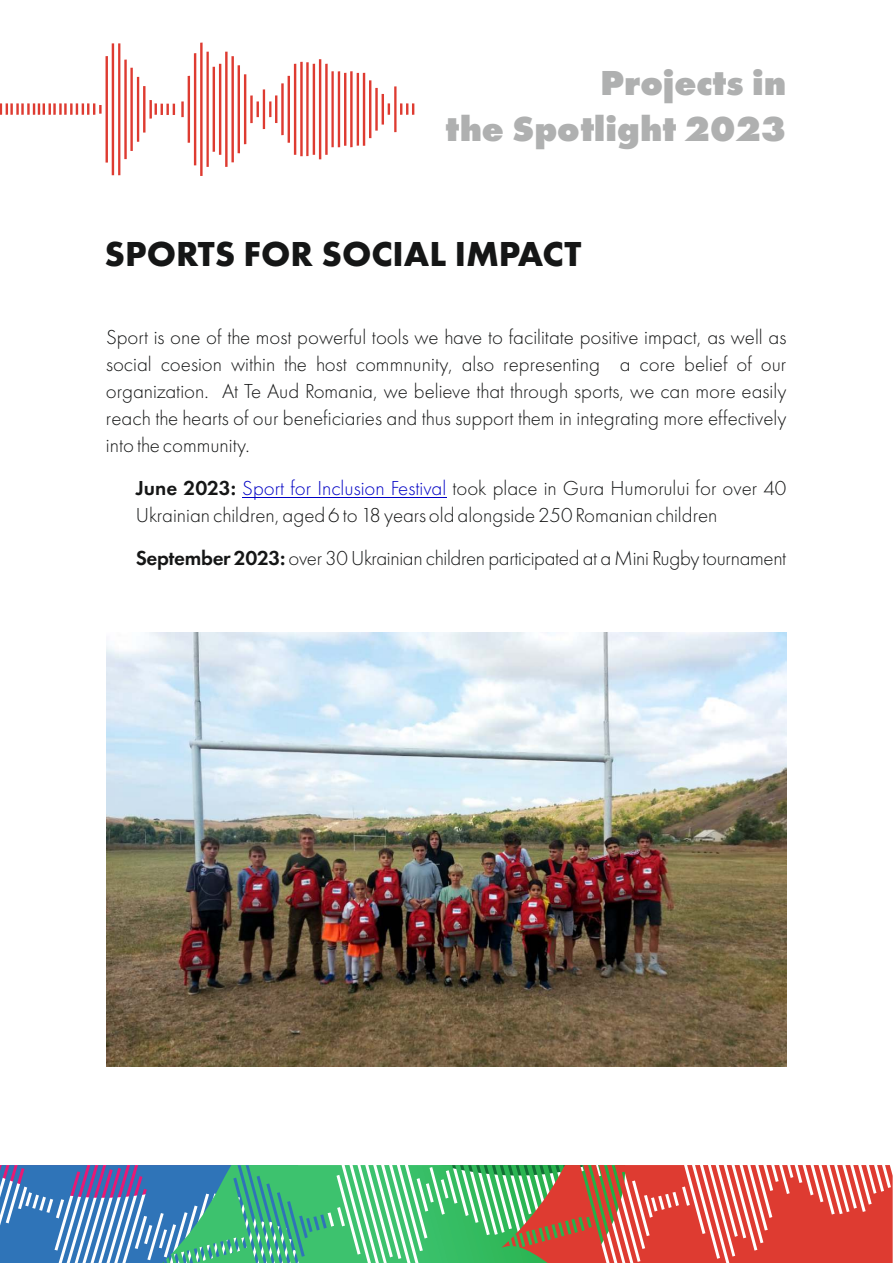
<style>
.page{position:relative;width:893px;height:1263px;background:#fff}
.page>*{position:absolute;margin:0;border:0;box-sizing:border-box;transform-origin:0 0}
.t1{font:800 36px/46.2px "Futura PT";color:#afb0b0;text-align:right}
.t2{font:700 36px "Futura PT";color:#151616}
.t3{font:300 21px/26.8px "Futura PT";color:#151616;text-align:justify}
.s1{font-weight:600}
.s2{color:#0000c4}
</style>
<div class="page">
<hr style="left:242px;top:497px;width:204px;height:1px;background:#0000c4">
<svg style="left:0;top:1165px;width:893px;height:98px;background:#8d8d7d"></svg>
<hr style="left:112px;top:43px;width:2px;height:132px;background:#de3b31">
<hr style="left:118px;top:43px;width:2px;height:132px;background:#de3b31">
<hr style="left:106px;top:56px;width:2px;height:107px;background:#de3b31">
<hr style="left:200px;top:43px;width:3px;height:133px;background:#de3b31">
<hr style="left:124px;top:60px;width:3px;height:99px;background:#de3b31">
<hr style="left:225px;top:52px;width:3px;height:115px;background:#de3b31">
<hr style="left:206px;top:52px;width:3px;height:115px;background:#de3b31">
<hr style="left:194px;top:53px;width:2px;height:112px;background:#de3b31">
<hr style="left:130px;top:68px;width:3px;height:83px;background:#de3b31">
<hr style="left:231px;top:56px;width:3px;height:106px;background:#de3b31">
<hr style="left:319px;top:59px;width:2px;height:100px;background:#de3b31">
<hr style="left:300px;top:62px;width:3px;height:94px;background:#de3b31">
<hr style="left:306px;top:62px;width:3px;height:94px;background:#de3b31">
<hr style="left:219px;top:64px;width:2px;height:91px;background:#de3b31">
<hr style="left:313px;top:64px;width:2px;height:91px;background:#de3b31">
<hr style="left:325px;top:64px;width:3px;height:91px;background:#de3b31">
<hr style="left:294px;top:64px;width:2px;height:91px;background:#de3b31">
<hr style="left:238px;top:65px;width:2px;height:88px;background:#de3b31">
<hr style="left:213px;top:67px;width:2px;height:85px;background:#de3b31">
<hr style="left:137px;top:77px;width:2px;height:65px;background:#de3b31">
<hr style="left:331px;top:71px;width:3px;height:76px;background:#de3b31">
<hr style="left:350px;top:71px;width:3px;height:76px;background:#de3b31">
<hr style="left:338px;top:71px;width:2px;height:76px;background:#de3b31">
<hr style="left:363px;top:73px;width:2px;height:73px;background:#de3b31">
<hr style="left:357px;top:73px;width:2px;height:73px;background:#de3b31">
<hr style="left:344px;top:73px;width:2px;height:73px;background:#de3b31">
<hr style="left:244px;top:74px;width:2px;height:70px;background:#de3b31">
<hr style="left:288px;top:76px;width:2px;height:67px;background:#de3b31">
<hr style="left:188px;top:76px;width:2px;height:67px;background:#de3b31">
<hr style="left:143px;top:86px;width:2px;height:47px;background:#de3b31">
<hr style="left:369px;top:80px;width:2px;height:58px;background:#de3b31">
<hr style="left:281px;top:83px;width:3px;height:52px;background:#de3b31">
<hr style="left:394px;top:86px;width:2px;height:46px;background:#de3b31">
<hr style="left:375px;top:88px;width:3px;height:43px;background:#de3b31">
<hr style="left:263px;top:89px;width:2px;height:40px;background:#de3b31">
<hr style="left:382px;top:94px;width:2px;height:31px;background:#de3b31">
<hr style="left:275px;top:95px;width:2px;height:28px;background:#de3b31">
<hr style="left:250px;top:95px;width:3px;height:28px;background:#de3b31">
<hr style="left:149px;top:100px;width:3px;height:19px;background:#de3b31">
<svg style="left:155px;top:103px;width:20px;height:12px"></svg>
<svg style="left:400px;top:103px;width:14px;height:12px"></svg>
<hr style="left:181px;top:101px;width:3px;height:16px;background:#de3b31">
<svg style="left:257px;top:101px;width:2px;height:16px"></svg>
<svg style="left:269px;top:101px;width:2px;height:16px"></svg>
<svg style="left:388px;top:103px;width:2px;height:12px"></svg>
<svg style="left:0;top:103px;width:102px;height:12px"></svg>
<img style="left:106px;top:633px;width:680px;height:434px">
<h1 class="t1" style="left:446px;top:62px;width:342px">Projects in<br>the Spotlight 2023</h1>
<h1 class="t2" style="left:105px;top:238px;width:478px">SPORTS FOR SOCIAL IMPACT</h1>
<p class="t3" style="left:106px;top:325px;width:682px">Sport is one of the most powerful tools we have to facilitate positive impact, as well as social coesion within the host commnunity, also representing a core belief of our organization. At Te Aud Romania, we believe that through sports, we can more easily reach the hearts of our beneficiaries and thus support them in integrating more effectively into the community.</p>
<p class="t3" style="left:136px;top:476px;width:652px"><span class="s1">June 2023:</span> <span class="s2">Sport for Inclusion Festival</span> took place in Gura Humorului for over 40<br>Ukrainian children, aged 6 to 18 years old alongside 250 Romanian children</p>
<p class="t3" style="left:136px;top:546px;width:652px"><span class="s1">September 2023:</span> over 30 Ukrainian children participated at a Mini Rugby tournament</p>
</div>
